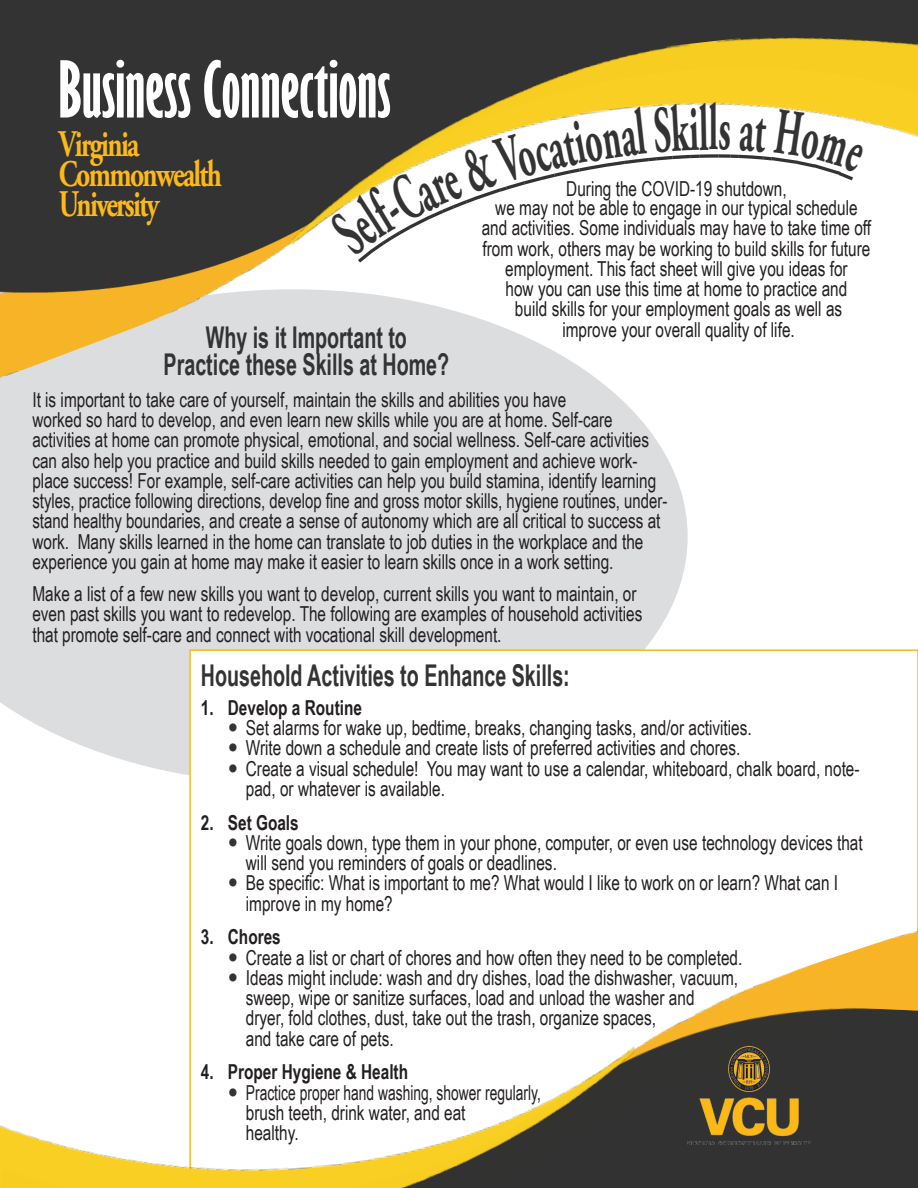
<style>
.page{position:relative;width:918px;height:1188px;background:#fff}
.page>*{position:absolute;margin:0;border:0;box-sizing:border-box;transform-origin:0 0}
.t1{font:700 extra-condensed 72px "Gill Sans";color:#fff}
.t2{font:700 65.55px "Adobe Garamond Pro";color:#333;scale:.51 1}
.t3{font:700 extra-condensed 49.5px "Gill Sans";color:#fff;scale:.91 1}
.t4{font:700 37.5px "Adobe Garamond Pro";letter-spacing:-.06em;color:#fcb918;scale:.74 1}
.t5{font:700 30px "Arial Narrow";color:#333;scale:.8 1}
.t6{font:20.7px/20.2px "Arial Narrow";color:#231f20;scale:.91 1}
.t7{font:20.7px/20.2px "Arial Narrow";color:#231f20;scale:.89 1}
.t8{font:20.7px "Arial Narrow";color:#231f20;scale:.9 1}
.t9{font:20.7px/20.2px "Arial Narrow";color:#231f20;scale:.82 1}
.t10{font:700 20.7px "Arial Narrow";color:#231f20;scale:.91 1}
.s1{font-size:56.25px}
</style>
<div class="page">
<div style="left:0;top:379px;width:688px;height:396px;background:#dcdddf"></div>
<img style="left:0;top:292px;width:597px;height:87px">
<img style="left:0;top:0;width:918px;height:292px">
<img style="left:275px;top:18px;width:643px;height:240px">
<div style="left:190px;top:650px;width:728px;height:537px;background:#fff"></div>
<img style="left:794px;top:929px;width:124px;height:42px">
<img style="left:189px;top:971px;width:729px;height:217px">
<img style="left:0;top:1032px;width:644px;height:156px">
<img style="left:688px;top:1047px;width:123px;height:98px">
<svg style="left:229px;top:973px;width:8px;height:8px"></svg>
<svg style="left:229px;top:1088px;width:8px;height:8px"></svg>
<svg style="left:328px;top:103px;width:537px;height:163px"></svg>
<p class="t1" style="left:58px;top:46px;width:334px">Business Connections</p>
<p class="t3" style="left:145px;top:91px;width:24px">o<span class="s1">f</span></p>
<p class="t2" style="left:709px;top:91px;width:20px">l</p>
<p class="t4" style="left:59px;top:122px;width:111px">Virginia</p>
<p class="t4" style="left:59px;top:152px;width:222px">Commonwealth</p>
<p class="t4" style="left:59px;top:182px;width:138px">University</p>
<p class="t6" style="left:566px;top:177px;width:244px">During the COVID-19 shutdown,</p>
<p class="t6" style="left:495px;top:197px;width:400px">we may not be able to engage in our typical schedule</p>
<p class="t6" style="left:482px;top:217px;width:430px">and activities. Some individuals may have to take time off</p>
<p class="t6" style="left:483px;top:237px;width:428px">from work, others may be working to build skills for future</p>
<p class="t6" style="left:505px;top:258px;width:378px">employment. This fact sheet will give you ideas for</p>
<p class="t6" style="left:506px;top:278px;width:377px">how you can use this time at home to practice and</p>
<p class="t6" style="left:515px;top:298px;width:361px">build skills for your employment goals as well as</p>
<p class="t6" style="left:562px;top:319px;width:257px">improve your overall quality of life.</p>
<p class="t5" style="left:206px;top:315px;width:253px">Why is it Important to</p>
<p class="t5" style="left:164px;top:342px;width:358px">Practice these Skills at Home?</p>
<p class="t6" style="left:32px;top:389px;width:588px">It is important to take care of yourself, maintain the skills and abilities you have</p>
<p class="t6" style="left:32px;top:409px;width:639px">worked so hard to develop, and even learn new skills while you are at home. Self-care</p>
<p class="t8" style="left:32px;top:425px;width:687px">activities at home can promote physical, emotional, and social wellness. Self-care activities</p>
<p class="t6" style="left:32px;top:449px;width:666px">can also help you practice and build skills needed to gain employment and achieve work-</p>
<p class="t6" style="left:32px;top:470px;width:699px">place success! For example, self-care activities can help you build stamina, identify learning styles, practice following directions, develop fine and gross motor skills, hygiene routines, under-</p>
<p class="t7" style="left:32px;top:510px;width:707px">stand healthy boundaries, and create a sense of autonomy which are all critical to success at work. Many skills learned in the home can translate to job duties in the workplace and the</p>
<p class="t6" style="left:32px;top:551px;width:640px">experience you gain at home may make it easier to learn skills once in a work setting.</p>
<p class="t6" style="left:32px;top:583px;width:665px">Make a list of a few new skills you want to develop, current skills you want to maintain, or</p>
<p class="t6" style="left:32px;top:603px;width:672px">even past skills you want to redevelop. The following are examples of household activities</p>
<p class="t6" style="left:32px;top:623px;width:517px">that promote self-care and connect with vocational skill development.</p>
<p class="t5" style="left:201px;top:653px;width:463px">Household Activities to Enhance Skills:</p>
<p class="t10" style="left:201px;top:692px;width:179px">1. Develop a Routine</p>
<p class="t6" style="left:246px;top:717px;width:557px">Set alarms for wake up, bedtime, breaks, changing tasks, and/or activities.</p>
<p class="t6" style="left:246px;top:737px;width:545px">Write down a schedule and create lists of preferred activities and chores.</p>
<p class="t6" style="left:246px;top:757px;width:676px">Create a visual schedule! You may want to use a calendar, whiteboard, chalk board, note&shy;pad, or whatever is available.</p>
<p class="t10" style="left:201px;top:807px;width:109px">2. Set Goals</p>
<p class="t6" style="left:246px;top:832px;width:679px">Write goals down, type them in your phone, computer, or even use technology devices that will send you reminders of goals or deadlines.</p>
<p class="t6" style="left:246px;top:872px;width:652px">Be specific: What is important to me? What would I like to work on or learn? What can I improve in my home?</p>
<p class="t10" style="left:201px;top:921px;width:89px">3. Chores</p>
<p class="t6" style="left:246px;top:946px;width:547px">Create a list or chart of chores and how often they need to be completed.</p>
<p class="t6" style="left:246px;top:967px;width:543px">Ideas might include: wash and dry dishes, load the dishwasher, vacuum, sweep, wipe or sanitize surfaces, load and unload the washer and<br>dryer, fold clothes, dust, take out the trash, organize spaces,<br>and take care of pets.</p>
<p class="t10" style="left:201px;top:1056px;width:229px">4. Proper Hygiene &amp; Health</p>
<p class="t9" style="left:246px;top:1081px;width:361px">Practice proper hand washing, shower regularly, brush teeth, drink water, and eat<br>healthy.</p>
</div>
